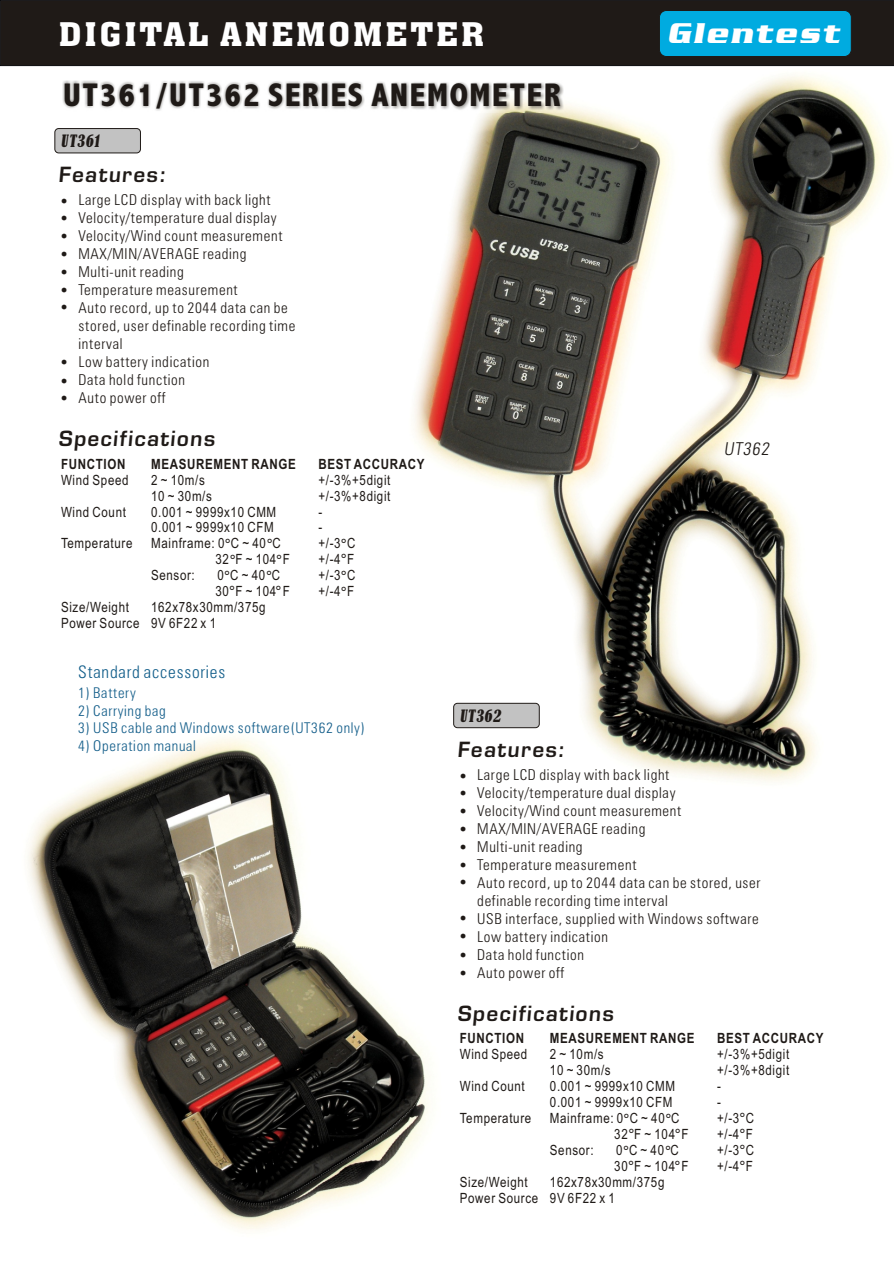
<style>
.page{position:relative;width:894px;height:1263px;background:#fff}
.page>*{position:absolute;margin:0;border:0;box-sizing:border-box;transform-origin:0 0}
.t1{font:800 33px "Abadi MT Condensed";letter-spacing:.05em;color:#1f1a17}
.t2{font:700 32.25px/35.7px "Arial Rounded MT Bold";color:#1f1a17}
.t3{font:32.1px "Aachen BT";letter-spacing:.06em;color:#fff;scale:1.15 1}
.t4{font:italic 30.9px "Babylon 5";color:#fff}
.t5{font:20.4px "Square 721 Dm";color:#1f1a17}
.t6{font:italic 17.85px "Zurich Lt Cn BT";color:#1f1a17}
.t7{font:17.4px "Zurich Lt Cn BT";letter-spacing:.045em;color:#125e8a}
.t8{font:15.9px "Bernard MT Condensed";color:#1f1a17}
.t9{font:15px/18px "Zurich Lt Cn BT";letter-spacing:.045em;color:#1f1a17}
.t10{font:14.85px "Zurich Lt Cn BT";letter-spacing:.045em;color:#145e8a}
.t11{font:14.1px/16px "Arial Narrow";letter-spacing:.045em;color:#1f1a17}
.t12{font:700 14.1px "Arial Narrow";letter-spacing:.045em;color:#1f1a17}
.t13{font:700 5.85px "Avant Garde Bk BT";color:#1f1a17}
</style>
<div class="page">
<img style="left:28px;top:736px;width:402px;height:494px">
<img style="left:389px;top:66px;width:505px;height:735px">
<div style="left:0;top:0;width:894px;height:66px;background:#1f1a17"></div>
<img style="left:62px;top:81px;width:501px;height:31px">
<div style="left:55px;top:128px;width:86px;height:25px;background:#c2c2c2;border:1px solid #1f1a17;border-radius:4px"></div>
<div style="left:659px;top:10px;width:192px;height:47px;background:#00abe0;border:1px solid #1f1a17;border-radius:7px"></div>
<div style="left:454px;top:703px;width:85px;height:25px;background:#c2c2c2;border:1px solid #1f1a17;border-radius:4px"></div>
<h3 class="t3" style="left:59px;top:21px;width:372px">DIGITAL ANEMOMETER</h3>
<h1 class="t1" style="left:64px;top:83px;width:499px">UT361/UT362 SERIES ANEMOMETER</h1>
<p class="t8" style="left:61px;top:134px;width:42px">UT361</p>
<h3 class="t5" style="left:59px;top:166px;width:111px">Features:</h3>
<p class="t9" style="left:78px;top:192px;width:218px">Large LCD display with back light<br>Velocity/temperature dual display<br>Velocity/Wind count measurement<br>MAX/MIN/AVERAGE reading<br>Multi-unit reading<br>Temperature measurement<br>Auto record, up to 2044 data can be stored, user definable recording time interval<br>Low battery indication<br>Data hold function<br>Auto power off</p>
<h2 class="t2" style="left:59px;top:177px;width:12px">. .</h2>
<h2 class="t2" style="left:59px;top:194px;width:12px">.</h2>
<h2 class="t2" style="left:59px;top:230px;width:12px">.</h2>
<h2 class="t2" style="left:59px;top:248px;width:12px">.</h2>
<h2 class="t2" style="left:59px;top:266px;width:12px">.</h2>
<h2 class="t2" style="left:59px;top:283px;width:12px">.</h2>
<h2 class="t2" style="left:59px;top:337px;width:12px">.</h2>
<h2 class="t2" style="left:59px;top:356px;width:12px">.</h2>
<h2 class="t2" style="left:59px;top:374px;width:12px">.</h2>
<h3 class="t5" style="left:59px;top:431px;width:160px">Specifications</h3>
<p class="t12" style="left:61px;top:458px;width:66px">FUNCTION</p>
<p class="t11" style="left:61px;top:473px;width:69px">Wind Speed</p>
<p class="t11" style="left:61px;top:505px;width:66px">Wind Count</p>
<p class="t11" style="left:61px;top:537px;width:73px">Temperature</p>
<p class="t12" style="left:151px;top:458px;width:146px">MEASUREMENT RANGE</p>
<p class="t11" style="left:151px;top:473px;width:55px">2 ~ 10m/s</p>
<p class="t11" style="left:151px;top:489px;width:62px">10 ~ 30m/s</p>
<p class="t11" style="left:151px;top:505px;width:127px">0.001 ~ 9999x10 CMM</p>
<p class="t11" style="left:151px;top:521px;width:124px">0.001 ~ 9999x10 CFM</p>
<p class="t11" style="left:151px;top:537px;width:131px">Mainframe: 0 C ~ 40 C</p>
<p class="t11" style="left:215px;top:553px;width:76px">32 F ~ 104 F</p>
<p class="t11" style="left:151px;top:569px;width:45px">Sensor:</p>
<p class="t11" style="left:217px;top:569px;width:64px">0 C ~ 40 C</p>
<p class="t11" style="left:215px;top:585px;width:76px">30 F ~ 104 F</p>
<p class="t11" style="left:151px;top:601px;width:116px">162x78x30mm/375g</p>
<p class="t11" style="left:151px;top:617px;width:66px">9V 6F22 x 1</p>
<p class="t13" style="left:225px;top:538px;width:6px">O</p>
<p class="t13" style="left:267px;top:538px;width:6px">O</p>
<p class="t13" style="left:230px;top:554px;width:6px">O</p>
<p class="t13" style="left:277px;top:554px;width:6px">O</p>
<p class="t13" style="left:225px;top:570px;width:6px">O</p>
<p class="t13" style="left:267px;top:570px;width:6px">O</p>
<p class="t13" style="left:230px;top:586px;width:6px">O</p>
<p class="t13" style="left:276px;top:586px;width:6px">O</p>
<p class="t11" style="left:61px;top:601px;width:80px">Size/Weight<br>Power Source</p>
<p class="t7" style="left:78px;top:665px;width:148px">Standard accessories</p>
<p class="t12" style="left:318px;top:458px;width:108px">BEST ACCURACY</p>
<p class="t11" style="left:318px;top:473px;width:74px">+/-3%+5digit +/-3%+8digit -<br>-<br>+/-3 C<br>+/-4 F<br>+/-3 C<br>+/-4 F</p>
<p class="t13" style="left:341px;top:538px;width:6px">O</p>
<p class="t13" style="left:341px;top:554px;width:6px">O</p>
<p class="t13" style="left:341px;top:570px;width:6px">O</p>
<p class="t13" style="left:341px;top:586px;width:6px">O</p>
<h3 class="t4" style="left:667px;top:24px;width:178px">Glentest</h3>
<p class="t6" style="left:724px;top:441px;width:49px">UT362</p>
<p class="t10" style="left:78px;top:687px;width:59px">1) Battery</p>
<p class="t10" style="left:78px;top:704px;width:89px">2) Carrying bag</p>
<p class="t10" style="left:78px;top:722px;width:288px">3) USB cable and Windows software(UT362 only)</p>
<p class="t10" style="left:78px;top:740px;width:119px">4) Operation manual</p>
<p class="t8" style="left:460px;top:709px;width:44px">UT362</p>
<h3 class="t5" style="left:457px;top:741px;width:111px">Features:</h3>
<p class="t9" style="left:477px;top:767px;width:285px">Large LCD display with back light<br>Velocity/temperature dual display<br>Velocity/Wind count measurement<br>MAX/MIN/AVERAGE reading<br>Multi-unit reading<br>Temperature measurement<br>Auto record, up to 2044 data can be stored, user definable recording time interval<br>USB interface, supplied with Windows software<br>Low battery indication<br>Data hold function<br>Auto power off</p>
<h2 class="t2" style="left:458px;top:751px;width:12px">. .</h2>
<h2 class="t2" style="left:458px;top:769px;width:12px">.</h2>
<h2 class="t2" style="left:458px;top:805px;width:12px">.</h2>
<h2 class="t2" style="left:458px;top:823px;width:12px">.</h2>
<h2 class="t2" style="left:458px;top:840px;width:12px">.</h2>
<h2 class="t2" style="left:458px;top:858px;width:12px">.</h2>
<h2 class="t2" style="left:458px;top:894px;width:12px">.</h2>
<h2 class="t2" style="left:458px;top:912px;width:12px">.</h2>
<h2 class="t2" style="left:458px;top:931px;width:12px">.</h2>
<h2 class="t2" style="left:458px;top:949px;width:12px">.</h2>
<h3 class="t5" style="left:457px;top:1005px;width:160px">Specifications</h3>
<p class="t12" style="left:460px;top:1033px;width:66px">FUNCTION</p>
<p class="t11" style="left:460px;top:1048px;width:69px">Wind Speed</p>
<p class="t11" style="left:460px;top:1080px;width:66px">Wind Count</p>
<p class="t11" style="left:460px;top:1112px;width:73px">Temperature</p>
<p class="t12" style="left:550px;top:1033px;width:146px">MEASUREMENT RANGE</p>
<p class="t11" style="left:550px;top:1048px;width:55px">2 ~ 10m/s</p>
<p class="t11" style="left:550px;top:1064px;width:62px">10 ~ 30m/s</p>
<p class="t11" style="left:550px;top:1080px;width:127px">0.001 ~ 9999x10 CMM</p>
<p class="t11" style="left:550px;top:1096px;width:124px">0.001 ~ 9999x10 CFM</p>
<p class="t11" style="left:550px;top:1112px;width:131px">Mainframe: 0 C ~ 40 C</p>
<p class="t11" style="left:614px;top:1128px;width:76px">32 F ~ 104 F</p>
<p class="t11" style="left:550px;top:1144px;width:45px">Sensor:</p>
<p class="t11" style="left:616px;top:1144px;width:64px">0 C ~ 40 C</p>
<p class="t11" style="left:614px;top:1160px;width:76px">30 F ~ 104 F</p>
<p class="t11" style="left:550px;top:1175px;width:116px">162x78x30mm/375g</p>
<p class="t11" style="left:550px;top:1191px;width:66px">9V 6F22 x 1</p>
<p class="t13" style="left:624px;top:1113px;width:6px">O</p>
<p class="t13" style="left:666px;top:1113px;width:6px">O</p>
<p class="t13" style="left:629px;top:1129px;width:6px">O</p>
<p class="t13" style="left:676px;top:1129px;width:6px">O</p>
<p class="t13" style="left:624px;top:1145px;width:6px">O</p>
<p class="t13" style="left:666px;top:1145px;width:6px">O</p>
<p class="t13" style="left:629px;top:1161px;width:6px">O</p>
<p class="t13" style="left:675px;top:1161px;width:6px">O</p>
<p class="t11" style="left:460px;top:1175px;width:80px">Size/Weight<br>Power Source</p>
<p class="t12" style="left:717px;top:1033px;width:108px">BEST ACCURACY</p>
<p class="t11" style="left:717px;top:1048px;width:74px">+/-3%+5digit +/-3%+8digit -<br>-<br>+/-3 C<br>+/-4 F<br>+/-3 C<br>+/-4 F</p>
<p class="t13" style="left:740px;top:1113px;width:6px">O</p>
<p class="t13" style="left:740px;top:1129px;width:6px">O</p>
<p class="t13" style="left:740px;top:1145px;width:6px">O</p>
<p class="t13" style="left:740px;top:1161px;width:6px">O</p>
</div>
